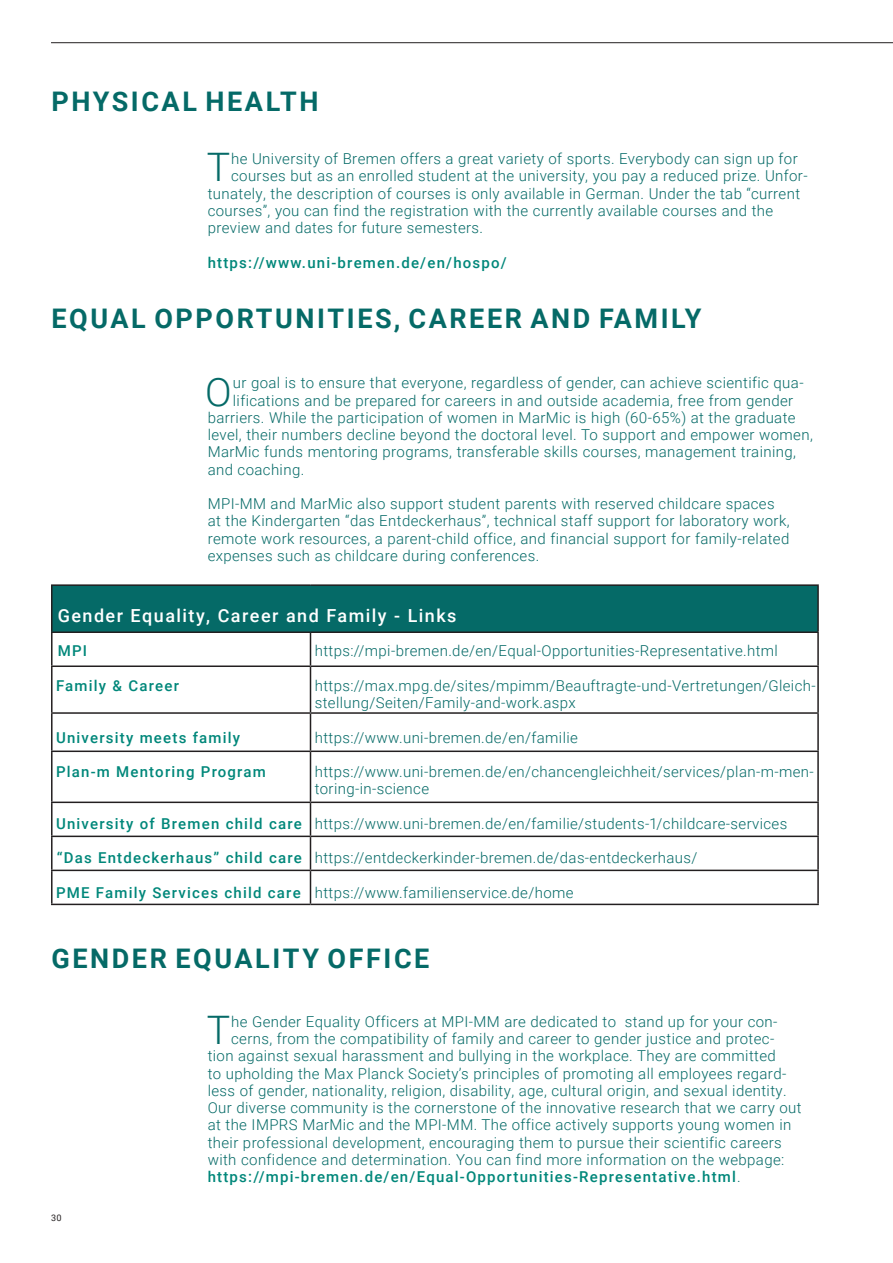
<style>
.page{position:relative;width:893px;height:1263px;background:#fff}
.page>*{position:absolute;margin:0;border:0;box-sizing:border-box;transform-origin:0 0}
.A4_Fließtext_de{font:300 39.3px "Roboto";color:#056a67}
.A4_Headline_Kapitel{font:700 27px "Roboto";letter-spacing:.095em;color:#056a67}
.A4_Aufzählung_Ziffern_de{font:500 18px "Roboto";letter-spacing:.08em;color:#fff}
.A4_Fließtext_de-2{font:300 15px/17.2px "Roboto";letter-spacing:.025em;color:#056a67}
.A4_Aufzählung_Ziffern_de-2{font:300 15px/17.2px "Roboto";letter-spacing:.025em;color:#056a67}
.A4_Aufzählung_Ziffern_de-3{font:500 15px "Roboto";letter-spacing:.08em;color:#00877a}
.A4_Fließtext_de-3{font:500 15px "Roboto";letter-spacing:.08em;color:#00877a}
.t1{font:9px "Roboto";color:#231f20}
.s1{font-weight:300;color:#056a67}
</style>
<div class="page">
<hr style="left:51px;top:42px;width:842px;height:1px;background:#231f20">
<div style="left:52px;top:585px;width:766px;height:47px;background:#056a67"></div>
<hr style="left:51px;top:584px;width:259px;height:2px;background:#231f20">
<hr style="left:51px;top:586px;width:2px;height:45px;background:#231f20">
<hr style="left:310px;top:584px;width:509px;height:2px;background:#231f20">
<hr style="left:817px;top:586px;width:2px;height:45px;background:#231f20">
<hr style="left:51px;top:631px;width:259px;height:2px;background:#231f20">
<hr style="left:51px;top:633px;width:2px;height:32px;background:#231f20">
<hr style="left:310px;top:631px;width:509px;height:2px;background:#231f20">
<hr style="left:310px;top:633px;width:1px;height:32px;background:#231f20">
<hr style="left:817px;top:633px;width:2px;height:32px;background:#231f20">
<hr style="left:51px;top:665px;width:259px;height:2px;background:#231f20">
<hr style="left:51px;top:667px;width:2px;height:45px;background:#231f20">
<hr style="left:310px;top:665px;width:509px;height:2px;background:#231f20">
<hr style="left:310px;top:667px;width:1px;height:45px;background:#231f20">
<hr style="left:817px;top:667px;width:2px;height:45px;background:#231f20">
<hr style="left:51px;top:712px;width:259px;height:2px;background:#231f20">
<hr style="left:51px;top:714px;width:2px;height:36px;background:#231f20">
<hr style="left:310px;top:712px;width:509px;height:2px;background:#231f20">
<hr style="left:310px;top:714px;width:1px;height:36px;background:#231f20">
<hr style="left:817px;top:714px;width:2px;height:36px;background:#231f20">
<hr style="left:51px;top:750px;width:259px;height:2px;background:#231f20">
<hr style="left:51px;top:752px;width:2px;height:49px;background:#231f20">
<hr style="left:310px;top:750px;width:509px;height:2px;background:#231f20">
<hr style="left:310px;top:752px;width:1px;height:49px;background:#231f20">
<hr style="left:817px;top:752px;width:2px;height:49px;background:#231f20">
<hr style="left:51px;top:801px;width:259px;height:2px;background:#231f20">
<hr style="left:51px;top:803px;width:2px;height:32px;background:#231f20">
<hr style="left:310px;top:801px;width:509px;height:2px;background:#231f20">
<hr style="left:310px;top:803px;width:1px;height:32px;background:#231f20">
<hr style="left:817px;top:803px;width:2px;height:32px;background:#231f20">
<hr style="left:51px;top:835px;width:259px;height:2px;background:#231f20">
<hr style="left:51px;top:837px;width:2px;height:33px;background:#231f20">
<hr style="left:310px;top:835px;width:509px;height:2px;background:#231f20">
<hr style="left:310px;top:837px;width:1px;height:33px;background:#231f20">
<hr style="left:817px;top:837px;width:2px;height:33px;background:#231f20">
<hr style="left:51px;top:870px;width:259px;height:1px;background:#231f20">
<hr style="left:51px;top:871px;width:2px;height:33px;background:#231f20">
<hr style="left:310px;top:870px;width:509px;height:1px;background:#231f20">
<hr style="left:310px;top:871px;width:1px;height:33px;background:#231f20">
<hr style="left:817px;top:871px;width:2px;height:33px;background:#231f20">
<hr style="left:51px;top:904px;width:259px;height:1px;background:#231f20">
<hr style="left:310px;top:904px;width:509px;height:1px;background:#231f20">
<p class="A4_Headline_Kapitel" style="left:51px;top:82px;width:269px">PHYSICAL HEALTH</p>
<p class="A4_Fließtext_de" style="left:207px;top:140px;width:25px">T</p>
<p class="A4_Fließtext_de-2" style="left:231px;top:150px;width:568px">he University of Bremen offers a great variety of sports. Everybody can sign up for</p>
<p class="A4_Fließtext_de-2" style="left:231px;top:167px;width:578px">courses but as an enrolled student at the university, you pay a reduced prize. Unfor-</p>
<p class="A4_Fließtext_de-2" style="left:208px;top:184px;width:594px">tunately, the description of courses is only available in German. Under the tab “current</p>
<p class="A4_Fließtext_de-2" style="left:208px;top:201px;width:567px">courses”, you can find the registration with the currently available courses and the</p>
<p class="A4_Fließtext_de-2" style="left:208px;top:219px;width:277px">preview and dates for future semesters.</p>
<p class="A4_Fließtext_de-3" style="left:208px;top:252px;width:301px">https://www.uni-bremen.de/en/hospo/</p>
<p class="A4_Headline_Kapitel" style="left:51px;top:300px;width:651px">EQUAL OPPORTUNITIES, CAREER AND FAMILY</p>
<p class="A4_Fließtext_de" style="left:205px;top:364px;width:28px">O</p>
<p class="A4_Fließtext_de-2" style="left:233px;top:374px;width:572px">ur goal is to ensure that everyone, regardless of gender, can achieve scientific qua-</p>
<p class="A4_Fließtext_de-2" style="left:233px;top:391px;width:562px">lifications and be prepared for careers in and outside academia, free from gender</p>
<p class="A4_Fließtext_de-2" style="left:208px;top:408px;width:589px">barriers. While the participation of women in MarMic is high (60-65%) at the graduate</p>
<p class="A4_Fließtext_de-2" style="left:208px;top:426px;width:607px">level, their numbers decline beyond the doctoral level. To support and empower women,</p>
<p class="A4_Fließtext_de-2" style="left:208px;top:443px;width:590px">MarMic funds mentoring programs, transferable skills courses, management training,</p>
<p class="A4_Fließtext_de-2" style="left:208px;top:460px;width:98px">and coaching.</p>
<p class="A4_Fließtext_de-2" style="left:208px;top:495px;width:583px">MPI-MM and MarMic also support student parents with reserved childcare spaces at the Kindergarten “das Entdeckerhaus”, technical staff support for laboratory work, remote work resources, a parent-child office, and financial support for family-related expenses such as childcare during conferences.</p>
<p class="A4_Aufzählung_Ziffern_de" style="left:58px;top:603px;width:400px">Gender Equality, Career and Family - Links</p>
<p class="A4_Aufzählung_Ziffern_de-3" style="left:58px;top:641px;width:31px">MPI</p>
<p class="A4_Aufzählung_Ziffern_de-2" style="left:315px;top:642px;width:465px">https://mpi-bremen.de/en/Equal-Opportunities-Representative.html</p>
<p class="A4_Aufzählung_Ziffern_de-3" style="left:56px;top:675px;width:124px">Family &amp; Career</p>
<p class="A4_Aufzählung_Ziffern_de-2" style="left:315px;top:676px;width:502px">https://max.mpg.de/sites/mpimm/Beauftragte-und-Vertretungen/Gleich&shy;stellung/Seiten/Family-and-work.aspx</p>
<p class="A4_Aufzählung_Ziffern_de-3" style="left:56px;top:727px;width:186px">University meets family</p>
<p class="A4_Aufzählung_Ziffern_de-2" style="left:315px;top:728px;width:265px">https://www.uni-bremen.de/en/familie</p>
<p class="A4_Aufzählung_Ziffern_de-3" style="left:56px;top:761px;width:211px">Plan-m Mentoring Program</p>
<p class="A4_Aufzählung_Ziffern_de-2" style="left:315px;top:763px;width:500px">https://www.uni-bremen.de/en/chancengleichheit/services/plan-m-men&shy;toring-in-science</p>
<p class="A4_Aufzählung_Ziffern_de-3" style="left:56px;top:813px;width:247px">University of Bremen child care</p>
<p class="A4_Aufzählung_Ziffern_de-2" style="left:315px;top:814px;width:474px">https://www.uni-bremen.de/en/familie/students-1/childcare-services</p>
<p class="A4_Aufzählung_Ziffern_de-3" style="left:57px;top:848px;width:247px">“Das Entdeckerhaus” child care</p>
<p class="A4_Aufzählung_Ziffern_de-2" style="left:315px;top:849px;width:384px">https://entdeckerkinder-bremen.de/das-entdeckerhaus/</p>
<p class="A4_Aufzählung_Ziffern_de-3" style="left:56px;top:882px;width:246px">PME Family Services child care</p>
<p class="A4_Aufzählung_Ziffern_de-2" style="left:315px;top:883px;width:260px">https://www.familienservice.de/home</p>
<p class="A4_Headline_Kapitel" style="left:51px;top:939px;width:379px">GENDER EQUALITY OFFICE</p>
<p class="t1" style="left:51px;top:1211px;width:12px">30</p>
<p class="A4_Fließtext_de" style="left:207px;top:1002px;width:25px">T</p>
<p class="A4_Fließtext_de-2" style="left:231px;top:1012px;width:548px">he Gender Equality Officers at MPI-MM are dedicated to stand up for your con-</p>
<p class="A4_Fließtext_de-2" style="left:231px;top:1029px;width:545px">cerns, from the compatibility of family and career to gender justice and protec-</p>
<p class="A4_Fließtext_de-2" style="left:208px;top:1047px;width:570px">tion against sexual harassment and bullying in the workplace. They are committed</p>
<p class="A4_Fließtext_de-2" style="left:208px;top:1064px;width:580px">to upholding the Max Planck Society’s principles of promoting all employees regard-</p>
<p class="A4_Fließtext_de-2" style="left:208px;top:1081px;width:580px">less of gender, nationality, religion, disability, age, cultural origin, and sexual identity.</p>
<p class="A4_Fließtext_de-2" style="left:208px;top:1098px;width:595px">Our diverse community is the cornerstone of the innovative research that we carry out</p>
<p class="A4_Fließtext_de-2" style="left:208px;top:1116px;width:585px">at the IMPRS MarMic and the MPI-MM. The office actively supports young women in</p>
<p class="A4_Fließtext_de-2" style="left:208px;top:1133px;width:576px">their professional development, encouraging them to pursue their scientific careers</p>
<p class="A4_Fließtext_de-2" style="left:208px;top:1150px;width:578px">with confidence and determination. You can find more information on the webpage:</p>
<p class="A4_Fließtext_de-3" style="left:208px;top:1166px;width:535px">https://mpi-bremen.de/en/Equal-Opportunities-Representative.html<span class="s1">.</span></p>
</div>
